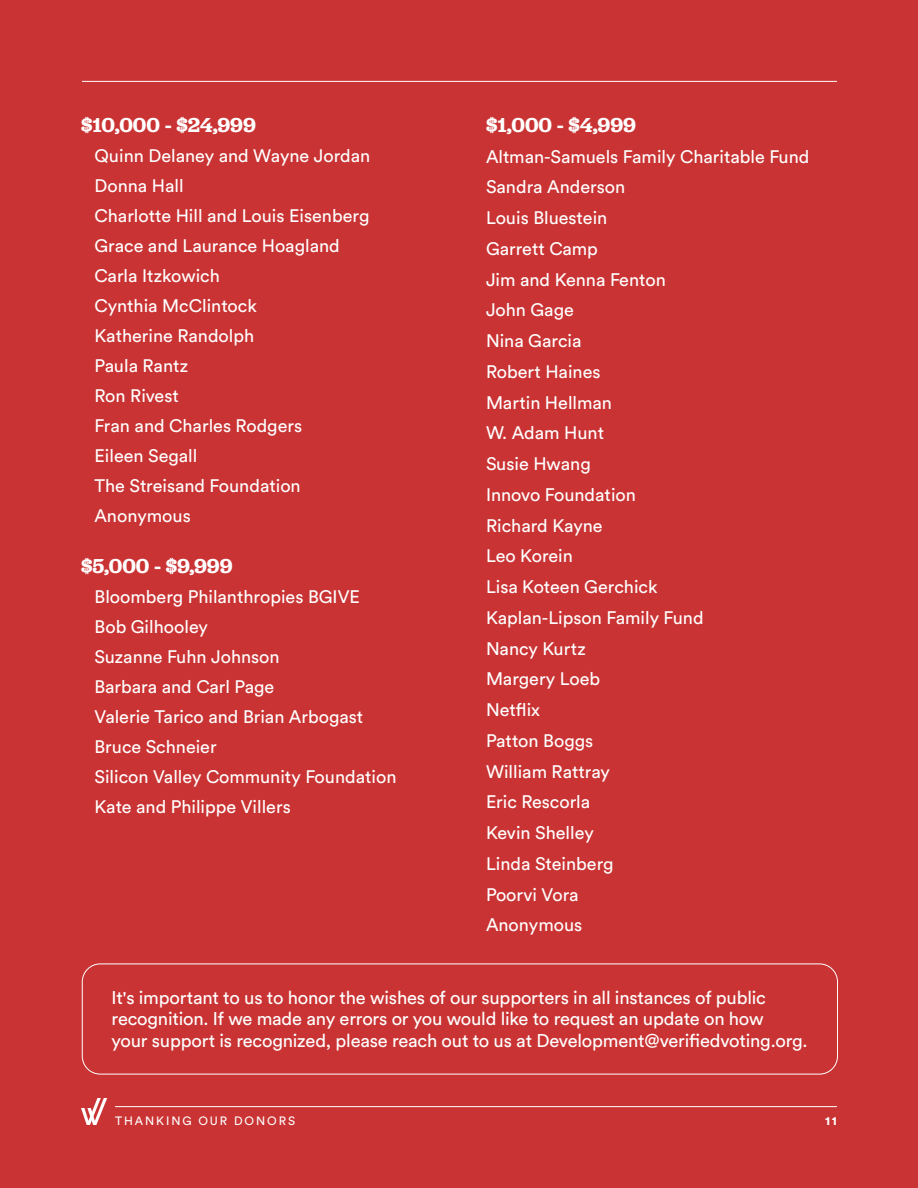
<style>
.page{position:relative;width:918px;height:1188px;background:#ca3333}
.page>*{position:absolute;margin:0;border:0;box-sizing:border-box;transform-origin:0 0}
.t1{font:600 21px "Jubilat";color:#fff}
.t2{font:18.3px/21.3px "Circular Std";letter-spacing:-.01em;color:#fff}
.t3{font:18px/30.8px "Circular Std";color:#fff}
.t4{font:12px "Circular Std";letter-spacing:.16em;color:#fff}
.t5{font:900 12px "Circular Std";color:#fff}
</style>
<div class="page">
<div style="left:82px;top:964px;width:756px;height:110px;border:1px solid #fff;border-radius:18px"></div>
<hr style="left:82px;top:81px;width:755px;height:1px;background:#fff">
<hr style="left:115px;top:1106px;width:722px;height:1px;background:#fff">
<svg style="left:81px;top:1098px;width:26px;height:27px"></svg>
<p class="t1" style="left:81px;top:112px;width:176px">$10,000 - $24,999</p>
<p class="t3" style="left:94px;top:140px;width:277px;line-height:30px">Quinn Delaney and Wayne Jordan<br>Donna Hall<br>Charlotte Hill and Louis Eisenberg<br>Grace and Laurance Hoagland<br>Carla Itzkowich<br>Cynthia McClintock<br>Katherine Randolph<br>Paula Rantz<br>Ron Rivest<br>Fran and Charles Rodgers<br>Eileen Segall<br>The Streisand Foundation<br>Anonymous</p>
<p class="t1" style="left:81px;top:553px;width:153px">$5,000 - $9,999</p>
<p class="t3" style="left:94px;top:581px;width:304px;line-height:30px">Bloomberg Philanthropies BGIVE<br>Bob Gilhooley<br>Suzanne Fuhn Johnson<br>Barbara and Carl Page<br>Valerie Tarico and Brian Arbogast<br>Bruce Schneier<br>Silicon Valley Community Foundation<br>Kate and Philippe Villers</p>
<p class="t1" style="left:486px;top:112px;width:152px">$1,000 - $4,999</p>
<p class="t3" style="left:486px;top:141px;width:325px">Altman-Samuels Family Charitable Fund<br>Sandra Anderson<br>Louis Bluestein<br>Garrett Camp<br>Jim and Kenna Fenton<br>John Gage<br>Nina Garcia<br>Robert Haines<br>Martin Hellman<br>W. Adam Hunt<br>Susie Hwang<br>Innovo Foundation<br>Richard Kayne<br>Leo Korein<br>Lisa Koteen Gerchick<br>Kaplan-Lipson Family Fund<br>Nancy Kurtz<br>Margery Loeb<br>Netflix<br>Patton Boggs<br>William Rattray<br>Eric Rescorla<br>Kevin Shelley<br>Linda Steinberg<br>Poorvi Vora<br>Anonymous</p>
<p class="t2" style="left:112px;top:987px;width:698px">It's important to us to honor the wishes of our supporters in all instances of public recognition. If we made any errors or you would like to request an update on how<br>your support is recognized, please reach out to us at Development@verifiedvoting.org.</p>
<p class="t4" style="left:115px;top:1113px;width:182px">THANKING OUR DONORS</p>
<p class="t5" style="left:825px;top:1113px;width:13px">11</p>
</div>
